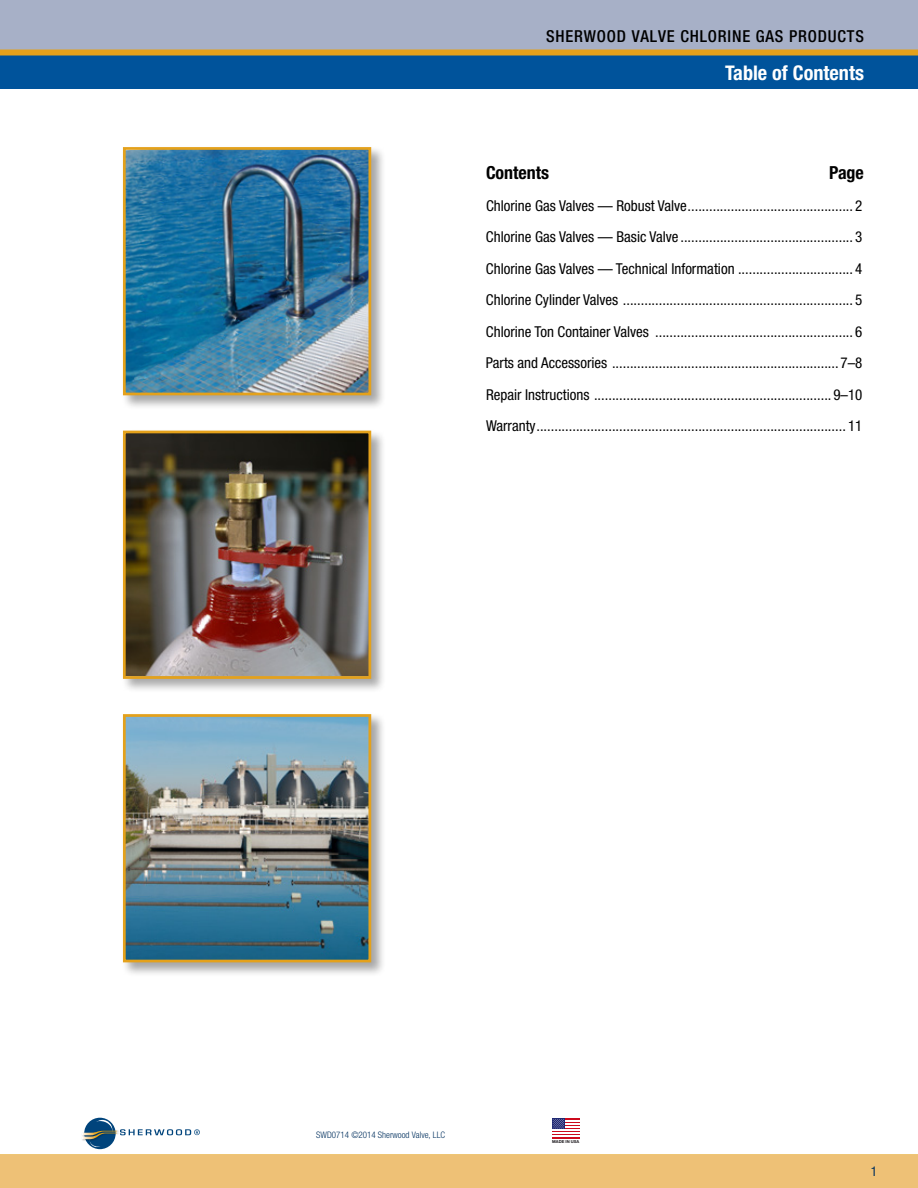
<style>
.page{position:relative;width:918px;height:1188px;background:#fff}
.page>*{position:absolute;margin:0;border:0;box-sizing:border-box;transform-origin:0 0}
.t1{font:700 condensed 20.25px "Helvetica Neue LT Std";color:#fff}
.t2{font:700 condensed 18px "Helvetica Neue LT Std";color:#000}
.t3{font:500 condensed 16.5px "Helvetica Neue LT Std";letter-spacing:.05em;color:#000}
.t4{font:condensed 15px/31.5px "Helvetica Neue LT Std";color:#000;text-align:justify}
.t5{font:condensed 13.5px "Helvetica Neue LT Std";color:#00305e}
.t6{font:300 condensed 9px "Helvetica Neue LT Std";color:#00305e}
.t7{font:700 4.05px "Helvetica Neue LT Std";color:#1a171b}
</style>
<div class="page">
<div style="left:552px;top:1118px;width:27px;height:20px;background:#cc091c"></div>
<hr style="left:552px;top:1129px;width:27px;height:2px;background:#fff">
<hr style="left:552px;top:1132px;width:27px;height:2px;background:#fff">
<hr style="left:552px;top:1135px;width:27px;height:2px;background:#fff">
<div style="left:552px;top:1118px;width:13px;height:11px;background:#202973"></div>
<svg style="left:552px;top:1119px;width:27px;height:10px"></svg>
<svg style="left:84px;top:1118px;width:32px;height:31px"></svg>
<svg style="left:93px;top:1120px;width:19px;height:20px"></svg>
<div style="left:87px;top:1121px;width:25px;height:22px;background:#00447c;border-radius:50%"></div>
<div style="left:90px;top:1133px;width:14px;height:14px;background:#95b1c8;border-radius:50%"></div>
<div style="left:89px;top:1132px;width:18px;height:15px;background:#00447c;border-radius:50%"></div>
<img style="left:82px;top:1139px;width:33px;height:2px">
<svg style="left:82px;top:1129px;width:118px;height:10px"></svg>
<hr style="left:0;top:1154px;width:918px;height:3px;background:#e4a11b">
<div style="left:0;top:1156px;width:918px;height:32px;background:#eec176"></div>
<div style="left:0;top:0;width:918px;height:89px;background:#a7b0c7"></div>
<div style="left:0;top:56px;width:918px;height:33px;background:#00539b"></div>
<div style="left:0;top:50px;width:918px;height:6px;background:#e4a11b"></div>
<div style="left:121px;top:146px;width:265px;height:264px;background:#000;opacity:.35"></div>
<img style="left:127px;top:151px;width:240px;height:240px">
<div style="left:123px;top:147px;width:248px;height:248px;border:3px solid #e4a11b"></div>
<div style="left:121px;top:713px;width:265px;height:264px;background:#000;opacity:.35"></div>
<img style="left:127px;top:718px;width:240px;height:240px">
<div style="left:123px;top:714px;width:248px;height:248px;border:3px solid #e4a11b"></div>
<div style="left:121px;top:429px;width:265px;height:265px;background:#000;opacity:.35"></div>
<img style="left:127px;top:435px;width:240px;height:240px">
<div style="left:123px;top:431px;width:248px;height:248px;border:3px solid #e4a11b"></div>
<p class="t3" style="left:546px;top:27px;width:319px">SHERWOOD VALVE CHLORINE GAS PRODUCTS</p>
<h1 class="t1" style="left:725px;top:61px;width:140px">Table of Contents</h1>
<p class="t2" style="left:486px;top:162px;width:65px">Contents</p>
<p class="t2" style="left:829px;top:162px;width:36px">Page</p>
<p class="t4" style="left:486px;top:190px;width:378px">Chlorine Gas Valves — Robust Valve.............................................. 2<br>Chlorine Gas Valves — Basic Valve ................................................ 3<br>Chlorine Gas Valves — Technical Information ................................ 4<br>Chlorine Cylinder Valves ................................................................ 5<br>Chlorine Ton Container Valves ....................................................... 6<br>Parts and Accessories ............................................................... 7–8<br>Repair Instructions .................................................................. 9–10<br>Warranty...................................................................................... 11</p>
<p class="t6" style="left:316px;top:1130px;width:131px">SWD0714 ©2014 Sherwood Valve, LLC</p>
<p class="t7" style="left:552px;top:1139px;width:29px">MADE IN USA</p>
<p class="t5" style="left:871px;top:1163px;width:8px">1</p>
</div>
